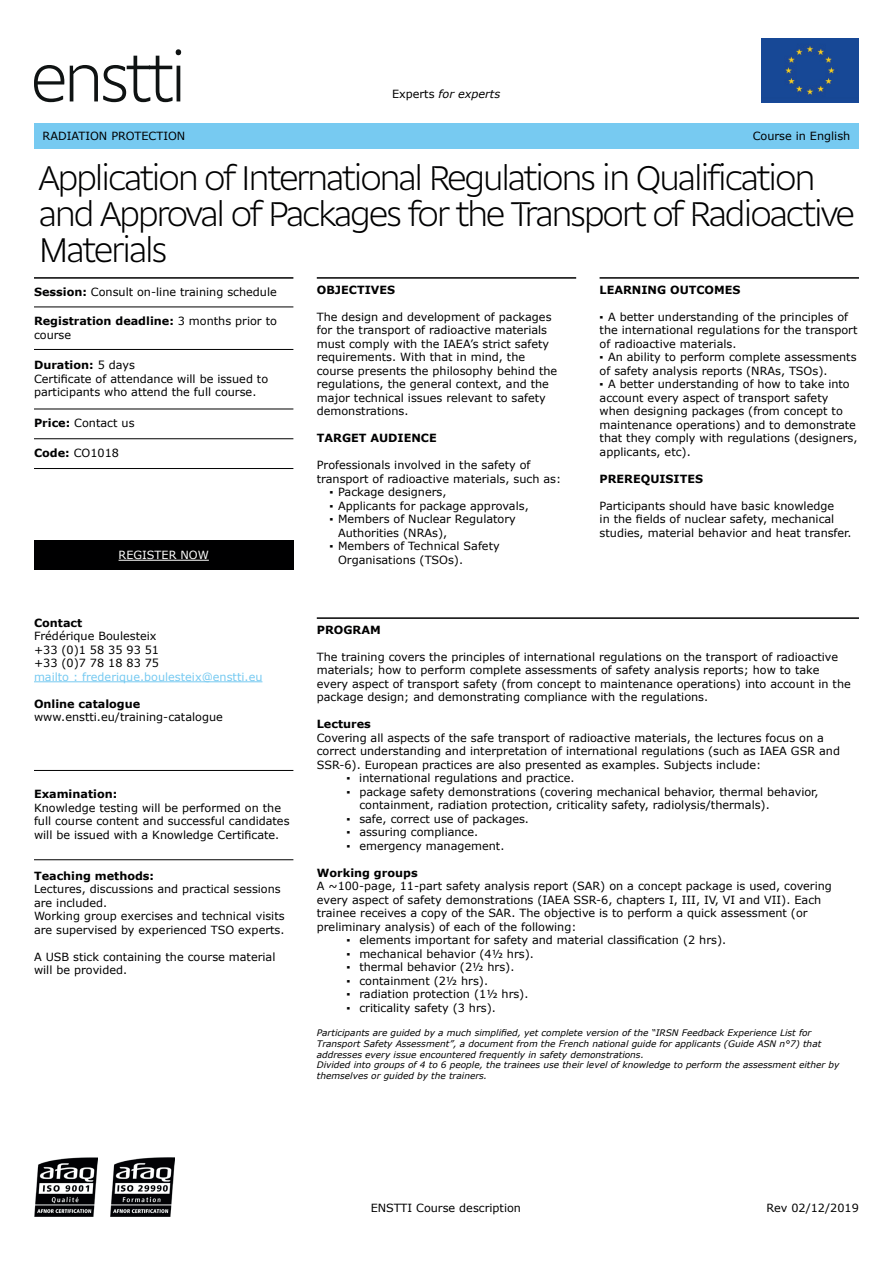
<style>
.page{position:relative;width:893px;height:1263px;background:#fff}
.page>*{position:absolute;margin:0;border:0;box-sizing:border-box;transform-origin:0 0}
.t1{font:300 36px/36px "Gemeli Micro";letter-spacing:-.1em;color:#000001}
.t2{font:11.25px/13.5px "Verdana";color:#000001}
.t3{font:700 11.25px/13.5px "Verdana";color:#000001}
.t4{font:11.25px "Verdana";color:#77caf1}
.t5{font:italic 11.25px "Verdana";color:#000001}
.t6{font:11.25px "Verdana";color:#fff}
.t7{font:italic 9px/10.8px "Verdana";color:#000001}
.s1{font-style:normal}
.s2{font-weight:700}
.s3{font-weight:400}
</style>
<div class="page">
<svg style="left:34px;top:49px;width:147px;height:53px"></svg>
<div style="left:761px;top:38px;width:98px;height:64px;background:#174896"></div>
<div style="left:34px;top:123px;width:825px;height:26px;background:#77caf1"></div>
<img style="left:34px;top:1157px;width:64px;height:59px">
<img style="left:111px;top:1157px;width:63px;height:59px">
<div style="left:34px;top:540px;width:259px;height:30px;background:#000001"></div>
<hr style="left:119px;top:560px;width:90px;height:1px;background:#fff">
<hr style="left:34px;top:681px;width:228px;height:1px;background:#77caf1">
<hr style="left:34px;top:277px;width:259px;height:2px;background:#000001">
<hr style="left:317px;top:277px;width:259px;height:2px;background:#000001">
<hr style="left:317px;top:617px;width:542px;height:2px;background:#000001">
<hr style="left:600px;top:277px;width:259px;height:2px;background:#000001">
<hr style="left:34px;top:307px;width:259px;height:1px;background:#000001">
<hr style="left:34px;top:349px;width:259px;height:1px;background:#000001">
<hr style="left:34px;top:409px;width:259px;height:1px;background:#000001">
<hr style="left:34px;top:438px;width:259px;height:1px;background:#000001">
<hr style="left:34px;top:468px;width:259px;height:1px;background:#000001">
<hr style="left:34px;top:770px;width:259px;height:1px;background:#000001">
<hr style="left:34px;top:859px;width:259px;height:1px;background:#000001">
<p class="t5" style="left:392px;top:86px;width:110px"><span class="s1">Experts</span> for experts</p>
<p class="t2" style="left:43px;top:129px;width:144px">RADIATION PROTECTION</p>
<p class="t2" style="left:753px;top:129px;width:99px">Course in English</p>
<h1 class="t1" style="left:38px;top:158px;width:819px">Application of International Regulations in Qualification and Approval of Packages for the Transport of Radioactive<br>Materials</h1>
<p class="t2" style="left:34px;top:285px;width:244px"><span class="s2">Session:</span> Consult on-line training schedule</p>
<p class="t3" style="left:34px;top:314px;width:244px">Registration deadline: <span class="s3">3 months prior to course</span></p>
<p class="t2" style="left:34px;top:358px;width:236px"><span class="s2">Duration:</span> 5 days<br>Certificate of attendance will be issued to participants who attend the full course.</p>
<p class="t2" style="left:34px;top:416px;width:102px"><span class="s2">Price:</span> Contact us</p>
<p class="t2" style="left:34px;top:446px;width:87px"><span class="s2">Code:</span> CO1018</p>
<p class="t3" style="left:600px;top:282px;width:142px">LEARNING OUTCOMES</p>
<p class="t2" style="left:600px;top:310px;width:259px">▪ A better understanding of the principles of the international regulations for the transport of radioactive materials.</p>
<p class="t2" style="left:600px;top:350px;width:258px">▪ An ability to perform complete assessments of safety analysis reports (NRAs, TSOs).</p>
<p class="t2" style="left:600px;top:377px;width:259px">▪ A better understanding of how to take into account every aspect of transport safety when designing packages (from concept to maintenance operations) and to demonstrate that they comply with regulations (designers, applicants, etc).</p>
<p class="t3" style="left:600px;top:471px;width:105px">PREREQUISITES</p>
<p class="t2" style="left:600px;top:499px;width:254px">Participants should have basic knowledge<br>in the fields of nuclear safety, mechanical studies, material behavior and heat transfer.</p>
<p class="t3" style="left:317px;top:282px;width:80px">OBJECTIVES</p>
<p class="t2" style="left:317px;top:310px;width:242px">The design and development of packages for the transport of radioactive materials must comply with the IAEA’s strict safety requirements. With that in mind, the course presents the philosophy behind the regulations, the general context, and the major technical issues relevant to safety demonstrations.</p>
<p class="t3" style="left:317px;top:431px;width:121px">TARGET AUDIENCE</p>
<p class="t2" style="left:317px;top:458px;width:246px">Professionals involved in the safety of transport of radioactive materials, such as:</p>
<p class="t2" style="left:330px;top:485px;width:118px">▪ Package designers,</p>
<p class="t2" style="left:330px;top:499px;width:201px">▪ Applicants for package approvals,</p>
<p class="t2" style="left:338px;top:512px;width:179px;text-indent:-9px">▪ Members of Nuclear Regulatory<br>Authorities (NRAs),</p>
<p class="t2" style="left:338px;top:539px;width:163px;text-indent:-9px">▪ Members of Technical Safety<br>Organisations (TSOs).</p>
<p class="t6" style="left:119px;top:547px;width:92px">REGISTER NOW</p>
<p class="t3" style="left:34px;top:616px;width:50px">Contact</p>
<p class="t2" style="left:34px;top:629px;width:127px">Frédérique Boulesteix +33 (0)1 58 35 93 51 +33 (0)7 78 18 83 75</p>
<p class="t4" style="left:34px;top:669px;width:230px">mailto : frederique.boulesteix@enstti.eu</p>
<p class="t3" style="left:34px;top:697px;width:108px">Online catalogue</p>
<p class="t2" style="left:34px;top:710px;width:190px">www.enstti.eu/training-catalogue</p>
<p class="t3" style="left:34px;top:787px;width:85px">Examination:</p>
<p class="t2" style="left:34px;top:801px;width:257px">Knowledge testing will be performed on the full course content and successful candidates will be issued with a Knowledge Certificate.</p>
<p class="t3" style="left:34px;top:869px;width:122px">Teaching methods:</p>
<p class="t2" style="left:34px;top:882px;width:252px">Lectures, discussions and practical sessions are included.<br>Working group exercises and technical visits are supervised by experienced TSO experts.</p>
<p class="t2" style="left:34px;top:950px;width:243px">A USB stick containing the course material will be provided.</p>
<p class="t3" style="left:317px;top:623px;width:65px">PROGRAM</p>
<p class="t2" style="left:317px;top:650px;width:535px">The training covers the principles of international regulations on the transport of radioactive materials; how to perform complete assessments of safety analysis reports; how to take every aspect of transport safety (from concept to maintenance operations) into account in the package design; and demonstrating compliance with the regulations.</p>
<p class="t3" style="left:317px;top:717px;width:56px">Lectures</p>
<p class="t2" style="left:317px;top:731px;width:525px">Covering all aspects of the safe transport of radioactive materials, the lectures focus on a correct understanding and interpretation of international regulations (such as IAEA GSR and<br>SSR-6). European practices are also presented as examples. Subjects include:</p>
<p class="t2" style="left:347px;top:771px;width:230px">▪ international regulations and practice.</p>
<p class="t2" style="left:359px;top:785px;width:461px;text-indent:-13px">▪ package safety demonstrations (covering mechanical behavior, thermal behavior, containment, radiation protection, criticality safety, radiolysis/thermals).</p>
<p class="t2" style="left:347px;top:812px;width:184px">▪ safe, correct use of packages.</p>
<p class="t2" style="left:347px;top:825px;width:133px">▪ assuring compliance.</p>
<p class="t2" style="left:347px;top:839px;width:159px">▪ emergency management.</p>
<p class="t3" style="left:317px;top:866px;width:102px">Working groups</p>
<p class="t2" style="left:317px;top:879px;width:517px">A ~100-page, 11-part safety analysis report (SAR) on a concept package is used, covering every aspect of safety demonstrations (IAEA SSR-6, chapters I, III, IV, VI and VII). Each trainee receives a copy of the SAR. The objective is to perform a quick assessment (or preliminary analysis) of each of the following:</p>
<p class="t2" style="left:347px;top:933px;width:381px">▪ elements important for safety and material classification (2 hrs).</p>
<p class="t2" style="left:347px;top:947px;width:189px">▪ mechanical behavior (4½ hrs).</p>
<p class="t2" style="left:347px;top:960px;width:169px">▪ thermal behavior (2½ hrs).</p>
<p class="t2" style="left:347px;top:974px;width:143px">▪ containment (2½ hrs).</p>
<p class="t2" style="left:347px;top:987px;width:183px">▪ radiation protection (1½ hrs).</p>
<p class="t2" style="left:347px;top:1001px;width:151px">▪ criticality safety (3 hrs).</p>
<p class="t7" style="left:317px;top:1027px;width:524px">Participants are guided by a much simplified, yet complete version of the “IRSN Feedback Experience List for Transport Safety Assessment”, a document from the French national guide for applicants (Guide ASN n°7) that addresses every issue encountered frequently in safety demonstrations.<br>Divided into groups of 4 to 6 people, the trainees use their level of knowledge to perform the assessment either by themselves or guided by the trainers.</p>
<p class="t2" style="left:371px;top:1201px;width:152px">ENSTTI Course description</p>
<p class="t2" style="left:766px;top:1201px;width:94px">Rev 02/12/2019</p>
</div>
